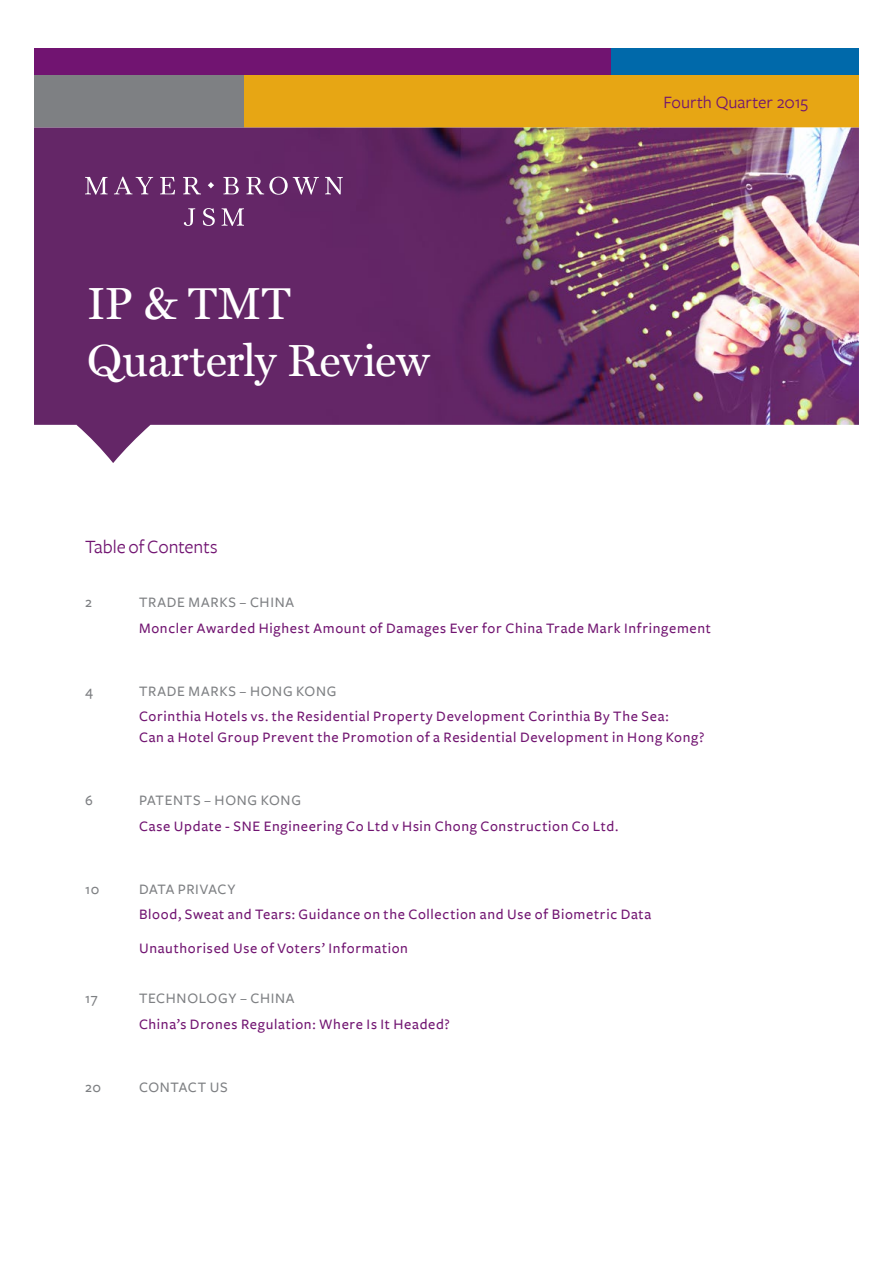
<style>
.page{position:relative;width:893px;height:1263px;background:#fff}
.page>*{position:absolute;margin:0;border:0;box-sizing:border-box;transform-origin:0 0}
.t1{font:45px/57px "Miller Text";letter-spacing:-.005em;color:#fff}
.t2{font:19.5px "Freight Sans";letter-spacing:-.005em;color:#711471}
.t3{font:18px "Freight Sans";letter-spacing:-.005em;color:#711471}
.t4{font:500 15px/21px "Freight Sans";letter-spacing:.045em;color:#711471}
.t5{font:500 15px "Freight Sans";letter-spacing:.045em;color:#7e8083}
</style>
<div class="page">
<div style="left:34px;top:67px;width:215px;height:94px;background:#7e8083"></div>
<div style="left:244px;top:67px;width:615px;height:94px;background:#e7a614"></div>
<div style="left:34px;top:48px;width:581px;height:27px;background:#711471"></div>
<div style="left:612px;top:48px;width:247px;height:27px;background:#0069aa"></div>
<img style="left:34px;top:128px;width:825px;height:335px">
<svg style="left:85px;top:177px;width:258px;height:18px;background:#855587"></svg>
<svg style="left:184px;top:208px;width:11px;height:18px"></svg>
<svg style="left:203px;top:208px;width:12px;height:18px"></svg>
<svg style="left:222px;top:208px;width:22px;height:18px"></svg>
<h1 class="t1" style="left:87px;top:275px;width:344px">IP &amp; TMT<br>Quarterly Review</h1>
<h2 class="t2" style="left:85px;top:536px;width:134px">Table of Contents</h2>
<p class="t3" style="left:663px;top:93px;width:146px">Fourth Quarter 2015</p>
<p class="t5" style="left:85px;top:594px;width:8px">2</p>
<p class="t5" style="left:139px;top:594px;width:157px">TRADE MARKS – CHINA</p>
<p class="t4" style="left:139px;top:617px;width:573px">Moncler Awarded Highest Amount of Damages Ever for China Trade Mark Infringement</p>
<p class="t5" style="left:85px;top:683px;width:9px">4</p>
<p class="t5" style="left:139px;top:683px;width:199px">TRADE MARKS – HONG KONG</p>
<p class="t4" style="left:139px;top:706px;width:567px">Corinthia Hotels vs. the Residential Property Development Corinthia By The Sea:<br>Can a Hotel Group Prevent the Promotion of a Residential Development in Hong Kong?</p>
<p class="t5" style="left:85px;top:792px;width:9px">6</p>
<p class="t5" style="left:139px;top:792px;width:163px">PATENTS – HONG KONG</p>
<p class="t4" style="left:139px;top:815px;width:481px">Case Update - SNE Engineering Co Ltd v Hsin Chong Construction Co Ltd.</p>
<p class="t5" style="left:85px;top:881px;width:16px">10</p>
<p class="t5" style="left:139px;top:881px;width:98px">DATA PRIVACY</p>
<p class="t4" style="left:139px;top:904px;width:514px">Blood, Sweat and Tears: Guidance on the Collection and Use of Biometric Data</p>
<p class="t4" style="left:139px;top:938px;width:270px">Unauthorised Use of Voters’ Information</p>
<p class="t5" style="left:85px;top:990px;width:14px">17</p>
<p class="t5" style="left:139px;top:990px;width:157px">TECHNOLOGY – CHINA</p>
<p class="t4" style="left:139px;top:1013px;width:312px">China’s Drones Regulation: Where Is It Headed?</p>
<p class="t5" style="left:85px;top:1079px;width:18px">20</p>
<p class="t5" style="left:139px;top:1079px;width:90px">CONTACT US</p>
</div>
